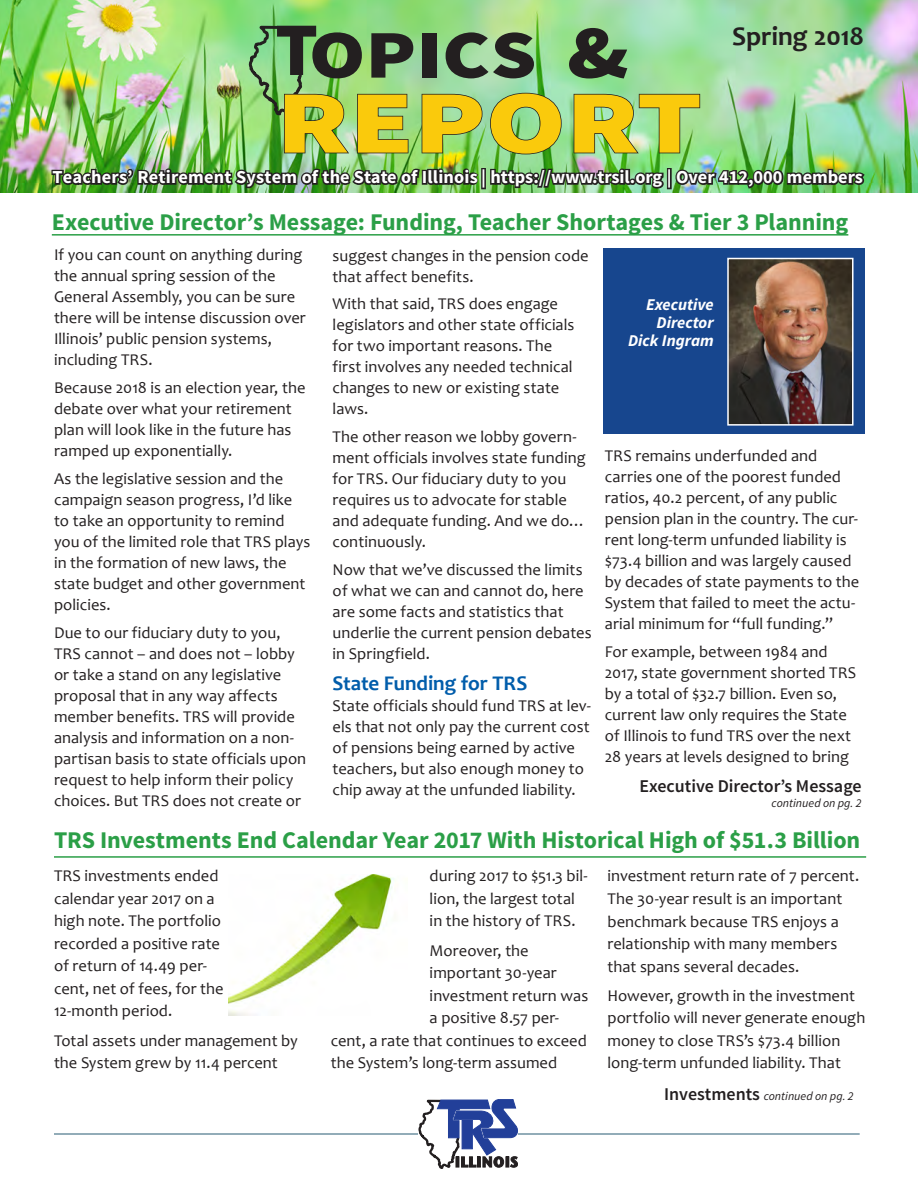
<style>
.page{position:relative;width:918px;height:1188px;background:#fff}
.page>*{position:absolute;margin:0;border:0;box-sizing:border-box;transform-origin:0 0}
.t1{font:900 89.25px "Source Sans Pro";color:#faca0c;scale:1.3 1}
.t2{font:900 75.75px "Source Sans Pro";color:#231f20}
.t3{font:900 68.25px "Source Sans Pro";color:#231f20;scale:1.2 1}
.Subhead_1{font:700 27px "Candara";letter-spacing:-.005em;color:#231f20}
.Subhead{font:700 24px "Source Sans Pro";letter-spacing:-.005em;color:#2b9f47}
.Subhead_1-2{font:700 21px "Candara";letter-spacing:-.005em;color:#015dab}
.t4{font:700 18.3px "Source Sans Pro";letter-spacing:.01em;color:#fff}
.continued_on{font:600 18px "Source Sans Pro";color:#231f20}
.Body_text{font:16.5px/21px "Candara";letter-spacing:.005em;color:#231f20}
.t5{font:italic 700 16.5px/18px "Source Sans Pro";color:#fff;text-align:right}
.continued_on-2{font:italic 12px "Source Sans Pro";color:#231f20}
.s1{font-size:75px}
.s2{font-weight:600;font-style:normal;font-size:18px}
</style>
<div class="page">
<div style="left:603px;top:248px;width:262px;height:186px;background:#17468e"></div>
<img style="left:0;top:0;width:918px;height:192px">
<hr style="left:54px;top:856px;width:812px;height:2px;background:#2b9f47">
<hr style="left:54px;top:1133px;width:806px;height:2px;background:#6f91a2">
<svg style="left:418px;top:1099px;width:100px;height:70px"></svg>
<img style="left:730px;top:261px;width:121px;height:162px">
<div style="left:727px;top:258px;width:127px;height:168px;border:2px solid #fff"></div>
<img style="left:229px;top:875px;width:165px;height:140px">
<div style="left:481px;top:168px;width:5px;height:21px;border:3px solid #231f20"></div>
<img style="left:50px;top:24px;width:433px;height:169px">
<img style="left:489px;top:92px;width:378px;height:101px">
<hr style="left:52px;top:234px;width:796px;height:2px;background:#2b9f47">
<p class="t2" style="left:275px;top:0;width:44px">T</p>
<p class="t3" style="left:309px;top:10px;width:268px">OPICS <span class="s1">&amp;</span></p>
<p class="t1" style="left:276px;top:65px;width:329px">REPORT</p>
<p class="Subhead_1" style="left:732px;top:19px;width:133px">Spring 2018</p>
<p class="t4" style="left:53px;top:165px;width:812px">Teachers’ Retirement System of the State of Illinois | https://www.trsil.org | Over 412,000 members</p>
<p class="Subhead" style="left:52px;top:207px;width:798px">Executive Director’s Message: Funding, Teacher Shortages &amp; Tier 3 Planning</p>
<p class="Body_text" style="left:54px;top:244px;width:253px">If you can count on anything during the annual spring session of the<br>General Assembly, you can be sure there will be intense discussion over<br>Illinois’ public pension systems, including TRS.</p>
<p class="Body_text" style="left:54px;top:377px;width:253px">Because 2018 is an election year, the debate over what your retirement plan will look like in the future has ramped up exponentially.</p>
<p class="Body_text" style="left:54px;top:468px;width:258px">As the legislative session and the campaign season progress, I’d like to take an opportunity to remind you of the limited role that TRS plays in the formation of new laws, the state budget and other government policies.</p>
<p class="Body_text" style="left:54px;top:622px;width:254px">Due to our fiduciary duty to you, TRS cannot – and does not – lobby or take a stand on any legislative proposal that in any way affects member benefits. TRS will provide analysis and information on a non&shy;partisan basis to state officials upon request to help inform their policy choices. But TRS does not create or</p>
<p class="Body_text" style="left:333px;top:245px;width:258px">suggest changes in the pension code that affect benefits.</p>
<p class="Body_text" style="left:333px;top:293px;width:243px">With that said, TRS does engage legislators and other state officials for two important reasons. The first involves any needed technical changes to new or existing state laws.</p>
<p class="Body_text" style="left:333px;top:426px;width:255px">The other reason we lobby govern&shy;ment officials involves state funding for TRS. Our fiduciary duty to you requires us to advocate for stable and adequate funding. And we do… continuously.</p>
<p class="Body_text" style="left:333px;top:559px;width:261px">Now that we’ve discussed the limits of what we can and cannot do, here are some facts and statistics that underlie the current pension debates in Springfield.</p>
<p class="Subhead_1-2" style="left:333px;top:670px;width:196px">State Funding for TRS</p>
<p class="Body_text" style="left:333px;top:695px;width:260px">State officials should fund TRS at lev&shy;els that not only pay the current cost of pensions being earned by active teachers, but also enough money to chip away at the unfunded liability.</p>
<p class="t5" style="left:628px;top:296px;width:87px">Executive<br>Director<br>Dick Ingram</p>
<p class="Body_text" style="left:605px;top:445px;width:256px">TRS remains underfunded and carries one of the poorest funded ratios, 40.2 percent, of any public pension plan in the country. The cur&shy;rent long-term unfunded liability is $73.4 billion and was largely caused by decades of state payments to the System that failed to meet the actu&shy;arial minimum for “full funding.”</p>
<p class="Body_text" style="left:605px;top:641px;width:253px">For example, between 1984 and 2017, state government shorted TRS by a total of $32.7 billion. Even so, current law only requires the State of Illinois to fund TRS over the next 28 years at levels designed to bring</p>
<p class="continued_on" style="left:640px;top:775px;width:224px">Executive Director’s Message</p>
<p class="continued_on-2" style="left:772px;top:796px;width:91px">continued on pg. 2</p>
<p class="Subhead" style="left:54px;top:825px;width:808px">TRS Investments End Calendar Year 2017 With Historical High of $51.3 Billion</p>
<p class="Body_text" style="left:54px;top:865px;width:171px;line-height:22.5px">TRS investments ended calendar year 2017 on a high note. The portfolio recorded a positive rate of return of 14.49 per&shy;cent, net of fees, for the<br>12-month period.</p>
<p class="Body_text" style="left:54px;top:1029px;width:245px;line-height:22.5px">Total assets under management by the System grew by 11.4 percent</p>
<p class="Body_text" style="left:607px;top:865px;width:253px;line-height:22.5px">investment return rate of 7 percent.<br>The 30-year result is an important benchmark because TRS enjoys a relationship with many members that spans several decades.</p>
<p class="Body_text" style="left:607px;top:984px;width:259px;line-height:22.5px">However, growth in the investment portfolio will never generate enough money to close TRS’s $73.4 billion long-term unfunded liability. That</p>
<p class="Body_text" style="left:430px;top:865px;width:159px;line-height:22.5px">during 2017 to $51.3 bil&shy;lion, the largest total in the history of TRS.</p>
<p class="Body_text" style="left:430px;top:940px;width:101px">Moreover, the</p>
<p class="Body_text" style="left:430px;top:962px;width:129px">important 30-year</p>
<p class="Body_text" style="left:430px;top:985px;width:160px">investment return was</p>
<p class="Body_text" style="left:430px;top:1007px;width:131px">a positive 8.57 per-</p>
<p class="Body_text" style="left:331px;top:1030px;width:258px">cent, a rate that continues to exceed</p>
<p class="Body_text" style="left:331px;top:1052px;width:228px">the System’s long-term assumed</p>
<p class="continued_on-2" style="left:664px;top:1088px;width:191px"><span class="s2">Investments</span> continued on pg. 2</p>
</div>
